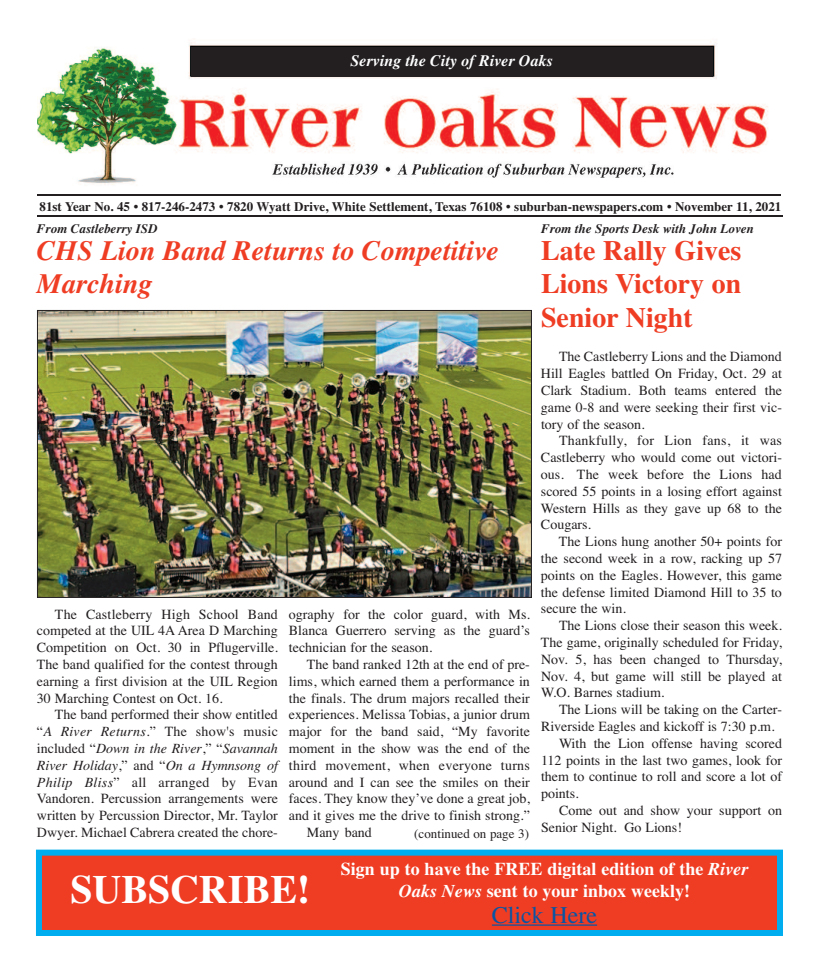
<style>
.page{position:relative;width:819px;height:972px;background:#fff}
.page>*{position:absolute;margin:0;border:0;box-sizing:border-box;transform-origin:0 0}
.t1{font:700 40px "Times";color:#fff}
.t2{font:700 28px/33.6px "Times";color:#ef3d24;text-align:justify}
.t3{font:italic 700 28px/33.6px "Times";color:#ef3d24}
.t4{font:24px "Times";color:#0855a4}
.t5{font:700 18px/21.6px "Times";color:#fff;text-align:center}
.t6{font:italic 700 16px "Times";color:#fff}
.t7{font:14px/16.8px "Times";color:#231f20;text-align:justify}
.t8{font:700 13px "Times";color:#231f20}
.t9{font:italic 700 13px "Times";color:#231f20}
.t10{font:13px "Times";color:#231f20}
.s1{font-style:italic}
</style>
<div class="page">
<hr style="left:37px;top:215px;width:746px;height:2px;background:#231f20">
<hr style="left:37px;top:194px;width:744px;height:2px;background:#231f20">
<img style="left:37px;top:41px;width:731px;height:144px">
<div style="left:191px;top:47px;width:521px;height:29px;background:#231f20"></div>
<div style="left:42px;top:856px;width:735px;height:74px;background:#ef3d24"></div>
<div style="left:36px;top:850px;width:747px;height:86px;border:6px solid #00aeef"></div>
<hr style="left:492px;top:925px;width:105px;height:1px;background:#0855a4">
<img style="left:39px;top:312px;width:491px;height:284px">
<div style="left:37px;top:310px;width:495px;height:288px;border:1px solid #231f20"></div>
<p class="t6" style="left:350px;top:51px;width:204px">Serving the City of River Oaks</p>
<p class="t8" style="left:40px;top:199px;width:743px">81st Year No. 45 • 817-246-2473 • 7820 Wyatt Drive, White Settlement, Texas 76108 • suburban-newspapers.com • November 11, 2021</p>
<p class="t9" style="left:37px;top:221px;width:122px">From Castleberry ISD</p>
<h2 class="t3" style="left:37px;top:233px;width:463px">CHS Lion Band Returns to Competitive<br>Marching</h2>
<p class="t7" style="left:37px;top:605px;width:243px;text-indent:18px">The Castleberry High School Band competed at the UIL 4A Area D Marching Competition on Oct. 30 in Pflugerville.<br>The band qualified for the contest through earning a first division at the UIL Region 30 Marching Contest on Oct. 16.</p>
<p class="t7" style="left:37px;top:706px;width:243px;text-indent:18px">The band performed their show entitled “<span class="s1">A River Returns</span>.” The show's music included “<span class="s1">Down in the River</span>,” “<span class="s1">Savannah River Holiday</span>,” and “<span class="s1">On a Hymnsong of Philip Bliss</span>” all arranged by Evan Vandoren. Percussion arrangements were written by Percussion Director, Mr. Taylor Dwyer. Michael Cabrera created the chore-</p>
<p class="t7" style="left:289px;top:605px;width:243px">ography for the color guard, with Ms.<br>Blanca Guerrero serving as the guard’s technician for the season.</p>
<p class="t7" style="left:307px;top:656px;width:225px">The band ranked 12th at the end of pre-</p>
<p class="t7" style="left:289px;top:673px;width:243px">lims, which earned them a performance in</p>
<p class="t7" style="left:289px;top:689px;width:243px">the finals. The drum majors recalled their</p>
<p class="t7" style="left:289px;top:706px;width:243px">experiences. Melissa Tobias, a junior drum</p>
<p class="t7" style="left:289px;top:723px;width:243px">major for the band said, “My favorite</p>
<p class="t7" style="left:289px;top:740px;width:243px">moment in the show was the end of the</p>
<p class="t7" style="left:289px;top:757px;width:242px">third movement, when everyone turns</p>
<p class="t7" style="left:289px;top:773px;width:243px">around and I can see the smiles on their</p>
<p class="t7" style="left:289px;top:790px;width:243px">faces. They know they’ve done a great job,</p>
<p class="t7" style="left:289px;top:807px;width:243px">and it gives me the drive to finish strong.”</p>
<p class="t7" style="left:307px;top:824px;width:66px">Many band</p>
<p class="t10" style="left:414px;top:825px;width:116px">(continued on page 3)</p>
<p class="t9" style="left:541px;top:221px;width:214px">From the Sports Desk with John Loven</p>
<h2 class="t2" style="left:541px;top:233px;width:202px">Late Rally Gives Lions Victory on Senior Night</h2>
<p class="t7" style="left:541px;top:348px;width:243px;text-indent:18px">The Castleberry Lions and the Diamond Hill Eagles battled On Friday, Oct. 29 at Clark Stadium. Both teams entered the game 0-8 and were seeking their first vic&shy;tory of the season.</p>
<p class="t7" style="left:541px;top:432px;width:243px;text-indent:18px">Thankfully, for Lion fans, it was Castleberry who would come out victori&shy;ous. The week before the Lions had scored 55 points in a losing effort against Western Hills as they gave up 68 to the Cougars.</p>
<p class="t7" style="left:541px;top:533px;width:243px;text-indent:18px">The Lions hung another 50+ points for the second week in a row, racking up 57 points on the Eagles. However, this game the defense limited Diamond Hill to 35 to secure the win.</p>
<p class="t7" style="left:541px;top:617px;width:243px;text-indent:18px">The Lions close their season this week.<br>The game, originally scheduled for Friday, Nov. 5, has been changed to Thursday, Nov. 4, but game will still be played at W.O. Barnes stadium.</p>
<p class="t7" style="left:559px;top:701px;width:225px">The Lions will be taking on the Carter-</p>
<p class="t7" style="left:541px;top:718px;width:235px">Riverside Eagles and kickoff is 7:30 p.m.</p>
<p class="t7" style="left:559px;top:735px;width:225px">With the Lion offense having scored</p>
<p class="t7" style="left:541px;top:751px;width:242px">112 points in the last two games, look for</p>
<p class="t7" style="left:541px;top:768px;width:243px">them to continue to roll and score a lot of</p>
<p class="t7" style="left:541px;top:785px;width:39px">points.</p>
<p class="t7" style="left:559px;top:802px;width:224px">Come out and show your support on</p>
<p class="t7" style="left:541px;top:819px;width:143px">Senior Night. Go Lions!</p>
<h1 class="t1" style="left:70px;top:865px;width:242px">SUBSCRIBE!</h1>
<p class="t5" style="left:341px;top:858px;width:409px">Sign up to have the FREE digital edition of the <span class="s1">River<br>Oaks News</span> sent to your inbox weekly!</p>
<h3 class="t4" style="left:492px;top:901px;width:107px">Click Here</h3>
</div>
